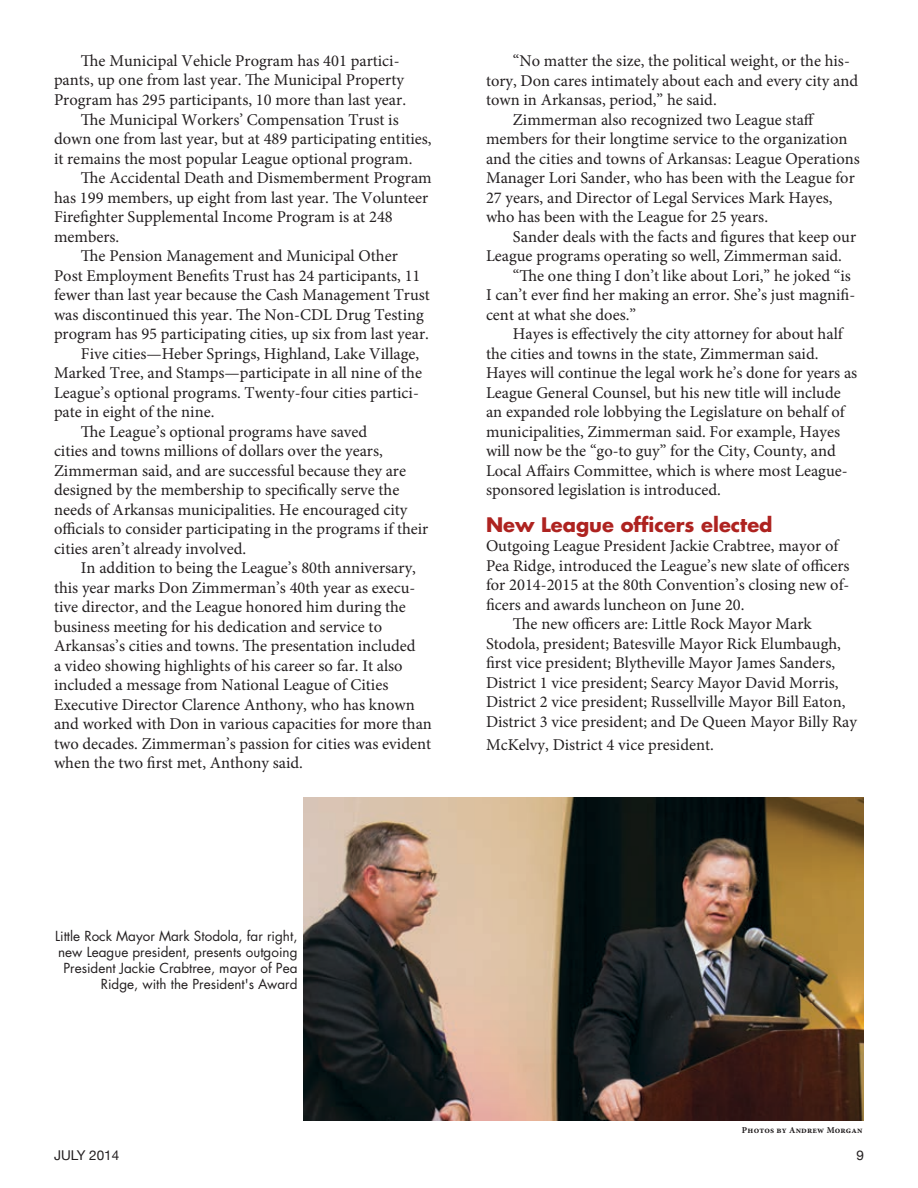
<style>
.page{position:relative;width:918px;height:1188px;background:#fff}
.page>*{position:absolute;margin:0;border:0;box-sizing:border-box;transform-origin:0 0}
.t1{font:700 19.5px "Futura";color:#ae2320}
.t2{font:16.5px "Minion Pro";color:#231f20}
.t3{font:13.5px/16.2px "Futura";color:#231f20;text-align:right}
.t4{font:13.5px "Helvetica Neue";color:#231f20}
.t5{font:700 9px "Minion Pro";letter-spacing:.02em;color:#231f20}
</style>
<div class="page">
<img style="left:303px;top:797px;width:561px;height:323px">
<p class="t2" style="left:81px;top:50px;width:320px">The Municipal Vehicle Program has 401 partici-</p>
<p class="t2" style="left:54px;top:69px;width:352px">pants, up one from last year. The Municipal Property</p>
<p class="t2" style="left:54px;top:89px;width:354px">Program has 295 participants, 10 more than last year.</p>
<p class="t2" style="left:81px;top:108px;width:319px">The Municipal Workers’ Compensation Trust is</p>
<p class="t2" style="left:54px;top:128px;width:379px">down one from last year, but at 489 participating entities,</p>
<p class="t2" style="left:54px;top:147px;width:360px">it remains the most popular League optional program.</p>
<p class="t2" style="left:81px;top:167px;width:352px">The Accidental Death and Dismemberment Program</p>
<p class="t2" style="left:54px;top:186px;width:376px">has 199 members, up eight from last year. The Volunteer</p>
<p class="t2" style="left:54px;top:206px;width:340px">Firefighter Supplemental Income Program is at 248</p>
<p class="t2" style="left:54px;top:225px;width:67px">members.</p>
<p class="t2" style="left:81px;top:245px;width:318px">The Pension Management and Municipal Other</p>
<p class="t2" style="left:54px;top:264px;width:368px">Post Employment Benefits Trust has 24 participants, 11</p>
<p class="t2" style="left:54px;top:284px;width:377px">fewer than last year because the Cash Management Trust</p>
<p class="t2" style="left:54px;top:303px;width:371px">was discontinued this year. The Non-CDL Drug Testing</p>
<p class="t2" style="left:54px;top:323px;width:376px">program has 95 participating cities, up six from last year.</p>
<p class="t2" style="left:81px;top:342px;width:340px">Five cities—Heber Springs, Highland, Lake Village,</p>
<p class="t2" style="left:54px;top:362px;width:370px">Marked Tree, and Stamps—participate in all nine of the</p>
<p class="t2" style="left:54px;top:381px;width:366px">League’s optional programs. Twenty-four cities partici-</p>
<p class="t2" style="left:54px;top:401px;width:162px">pate in eight of the nine.</p>
<p class="t2" style="left:81px;top:420px;width:288px">The League’s optional programs have saved</p>
<p class="t2" style="left:54px;top:440px;width:330px">cities and towns millions of dollars over the years,</p>
<p class="t2" style="left:54px;top:459px;width:354px">Zimmerman said, and are successful because they are</p>
<p class="t2" style="left:54px;top:479px;width:347px">designed by the membership to specifically serve the</p>
<p class="t2" style="left:54px;top:498px;width:355px">needs of Arkansas municipalities. He encouraged city</p>
<p class="t2" style="left:54px;top:518px;width:376px">officials to consider participating in the programs if their</p>
<p class="t2" style="left:54px;top:537px;width:194px">cities aren’t already involved.</p>
<p class="t2" style="left:81px;top:557px;width:337px">In addition to being the League’s 80th anniversary,</p>
<p class="t2" style="left:54px;top:576px;width:363px">this year marks Don Zimmerman’s 40th year as execu-</p>
<p class="t2" style="left:54px;top:596px;width:353px">tive director, and the League honored him during the</p>
<p class="t2" style="left:54px;top:615px;width:330px">business meeting for his dedication and service to</p>
<p class="t2" style="left:54px;top:635px;width:363px">Arkansas’s cities and towns. The presentation included</p>
<p class="t2" style="left:54px;top:654px;width:350px">a video showing highlights of his career so far. It also</p>
<p class="t2" style="left:54px;top:674px;width:336px">included a message from National League of Cities</p>
<p class="t2" style="left:54px;top:693px;width:362px">Executive Director Clarence Anthony, who has known</p>
<p class="t2" style="left:54px;top:713px;width:380px">and worked with Don in various capacities for more than</p>
<p class="t2" style="left:54px;top:732px;width:379px">two decades. Zimmerman’s passion for cities was evident</p>
<p class="t2" style="left:54px;top:752px;width:251px">when the two first met, Anthony said.</p>
<p class="t2" style="left:513px;top:50px;width:338px">“No matter the size, the political weight, or the his-</p>
<p class="t2" style="left:486px;top:69px;width:374px">tory, Don cares intimately about each and every city and</p>
<p class="t2" style="left:486px;top:89px;width:232px">town in Arkansas, period,” he said.</p>
<p class="t2" style="left:513px;top:108px;width:303px">Zimmerman also recognized two League staff</p>
<p class="t2" style="left:486px;top:128px;width:363px">members for their longtime service to the organization</p>
<p class="t2" style="left:486px;top:147px;width:375px">and the cities and towns of Arkansas: League Operations</p>
<p class="t2" style="left:486px;top:167px;width:370px">Manager Lori Sander, who has been with the League for</p>
<p class="t2" style="left:486px;top:186px;width:348px">27 years, and Director of Legal Services Mark Hayes,</p>
<p class="t2" style="left:486px;top:206px;width:284px">who has been with the League for 25 years.</p>
<p class="t2" style="left:513px;top:225px;width:345px">Sander deals with the facts and figures that keep our</p>
<p class="t2" style="left:486px;top:245px;width:357px">League programs operating so well, Zimmerman said.</p>
<p class="t2" style="left:513px;top:264px;width:339px">“The one thing I don’t like about Lori,” he joked “is</p>
<p class="t2" style="left:486px;top:284px;width:371px">I can’t ever find her making an error. She’s just magnifi-</p>
<p class="t2" style="left:486px;top:303px;width:152px">cent at what she does.”</p>
<p class="t2" style="left:513px;top:323px;width:331px">Hayes is effectively the city attorney for about half</p>
<p class="t2" style="left:486px;top:342px;width:334px">the cities and towns in the state, Zimmerman said.</p>
<p class="t2" style="left:486px;top:362px;width:373px">Hayes will continue the legal work he’s done for years as</p>
<p class="t2" style="left:486px;top:381px;width:356px">League General Counsel, but his new title will include</p>
<p class="t2" style="left:486px;top:401px;width:360px">an expanded role lobbying the Legislature on behalf of</p>
<p class="t2" style="left:486px;top:420px;width:356px">municipalities, Zimmerman said. For example, Hayes</p>
<p class="t2" style="left:486px;top:440px;width:351px">will now be the “go-to guy” for the City, County, and</p>
<p class="t2" style="left:486px;top:459px;width:363px">Local Affairs Committee, which is where most League-</p>
<p class="t2" style="left:486px;top:479px;width:236px">sponsored legislation is introduced.</p>
<p class="t1" style="left:486px;top:511px;width:288px">New League officers elected</p>
<p class="t2" style="left:486px;top:535px;width:354px">Outgoing League President Jackie Crabtree, mayor of</p>
<p class="t2" style="left:486px;top:555px;width:365px">Pea Ridge, introduced the League’s new slate of officers</p>
<p class="t2" style="left:486px;top:574px;width:365px">for 2014-2015 at the 80th Convention’s closing new of-</p>
<p class="t2" style="left:486px;top:594px;width:260px">ficers and awards luncheon on June 20.</p>
<p class="t2" style="left:513px;top:613px;width:300px">The new officers are: Little Rock Mayor Mark</p>
<p class="t2" style="left:486px;top:633px;width:356px">Stodola, president; Batesville Mayor Rick Elumbaugh,</p>
<p class="t2" style="left:486px;top:652px;width:351px">first vice president; Blytheville Mayor James Sanders,</p>
<p class="t2" style="left:486px;top:672px;width:354px">District 1 vice president; Searcy Mayor David Morris,</p>
<p class="t2" style="left:486px;top:691px;width:361px">District 2 vice president; Russellville Mayor Bill Eaton,</p>
<p class="t2" style="left:486px;top:711px;width:373px">District 3 vice president; and De Queen Mayor Billy Ray</p>
<p class="t2" style="left:486px;top:734px;width:229px">McKelvy, District 4 vice president.</p>
<p class="t3" style="left:55px;top:928px;width:244px">Little Rock Mayor Mark Stodola, far right, new League president, presents outgoing President Jackie Crabtree, mayor of Pea Ridge, with the President's Award</p>
<p class="t5" style="left:742px;top:1124px;width:122px">Photos by Andrew Morgan</p>
<p class="t4" style="left:54px;top:1148px;width:67px">July 2014</p>
<p class="t4" style="left:856px;top:1148px;width:9px">9</p>
</div>
